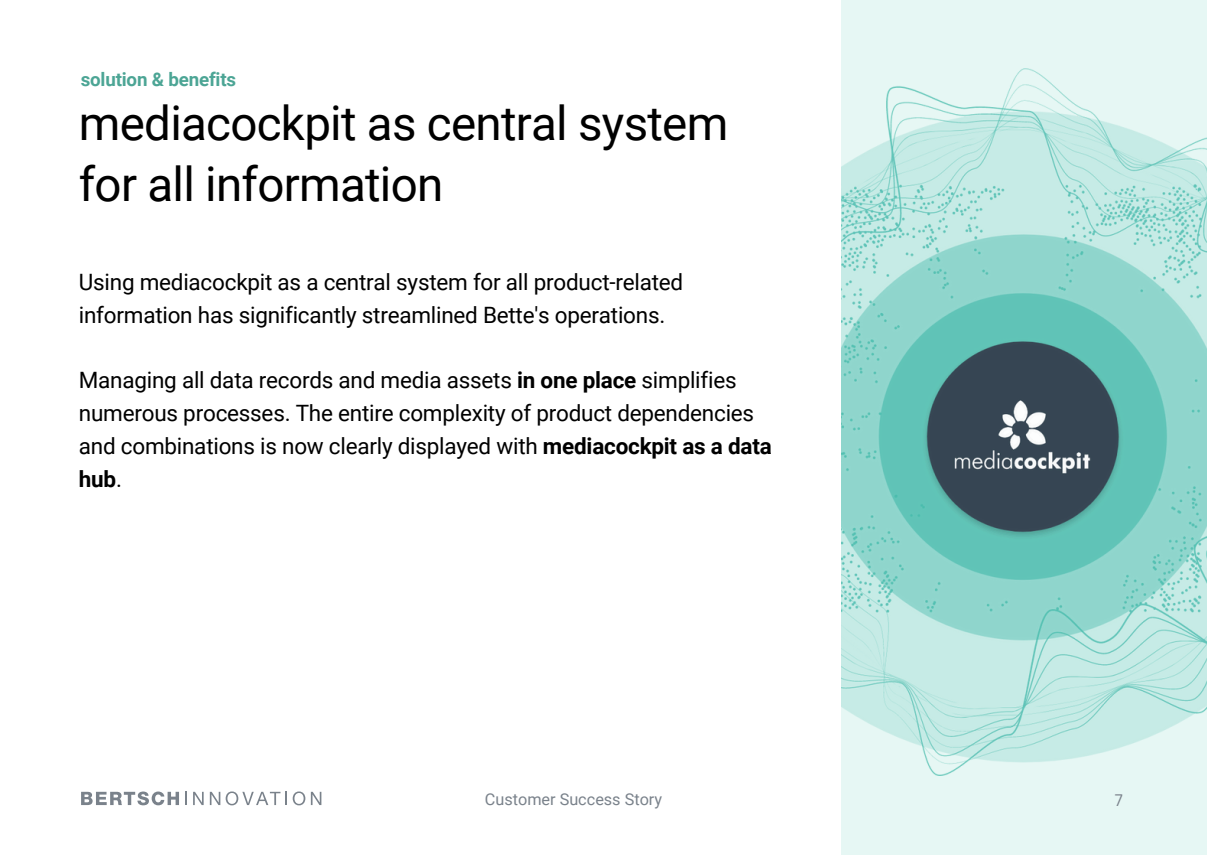
<style>
.page{position:relative;width:1207px;height:855px;background:#fff}
.page>*{position:absolute;margin:0;border:0;box-sizing:border-box;transform-origin:0 0}
.t1{font:47.5px/61px "Roboto";letter-spacing:-.015em;color:#000}
.t2{font:22.5px/32.8px "Roboto";letter-spacing:-.01em;color:#000}
.t3{font:700 18.75px "Roboto";letter-spacing:-.01em;color:#4ca595}
.t4{font:16.25px "Roboto";color:#7a828b}
.t5{font:16.25px "Canva Sans";color:#7a828b}
.s1{font-weight:700}
</style>
<div class="page">
<svg style="left:81px;top:791px;width:98px;height:13px"></svg>
<svg style="left:185px;top:791px;width:2px;height:13px"></svg>
<svg style="left:193px;top:791px;width:11px;height:13px"></svg>
<svg style="left:210px;top:791px;width:10px;height:13px"></svg>
<svg style="left:226px;top:791px;width:61px;height:14px"></svg>
<svg style="left:293px;top:791px;width:12px;height:14px"></svg>
<svg style="left:311px;top:791px;width:10px;height:13px"></svg>
<img style="left:841px;top:0;width:366px;height:854px">
<h2 class="t3" style="left:81px;top:68px;width:157px">solution &amp; benefits</h2>
<h2 class="t1" style="left:79px;top:93px;width:651px">mediacockpit as central system for all information</h2>
<h3 class="t2" style="left:79px;top:265px;width:606px">Using mediacockpit as a central system for all product-related information has significantly streamlined Bette's operations.</h3>
<h1 class="t2" style="left:79px;top:364px;width:694px">Managing all data records and media assets <span class="s1">in one place</span> simplifies numerous processes. The entire complexity of product dependencies and combinations is now clearly displayed with <span class="s1">mediacockpit as a data hub</span>.</h1>
<p class="t4" style="left:485px;top:789px;width:179px">Customer Success Story</p>
<p class="t5" style="left:1114px;top:787px;width:10px">7</p>
</div>
